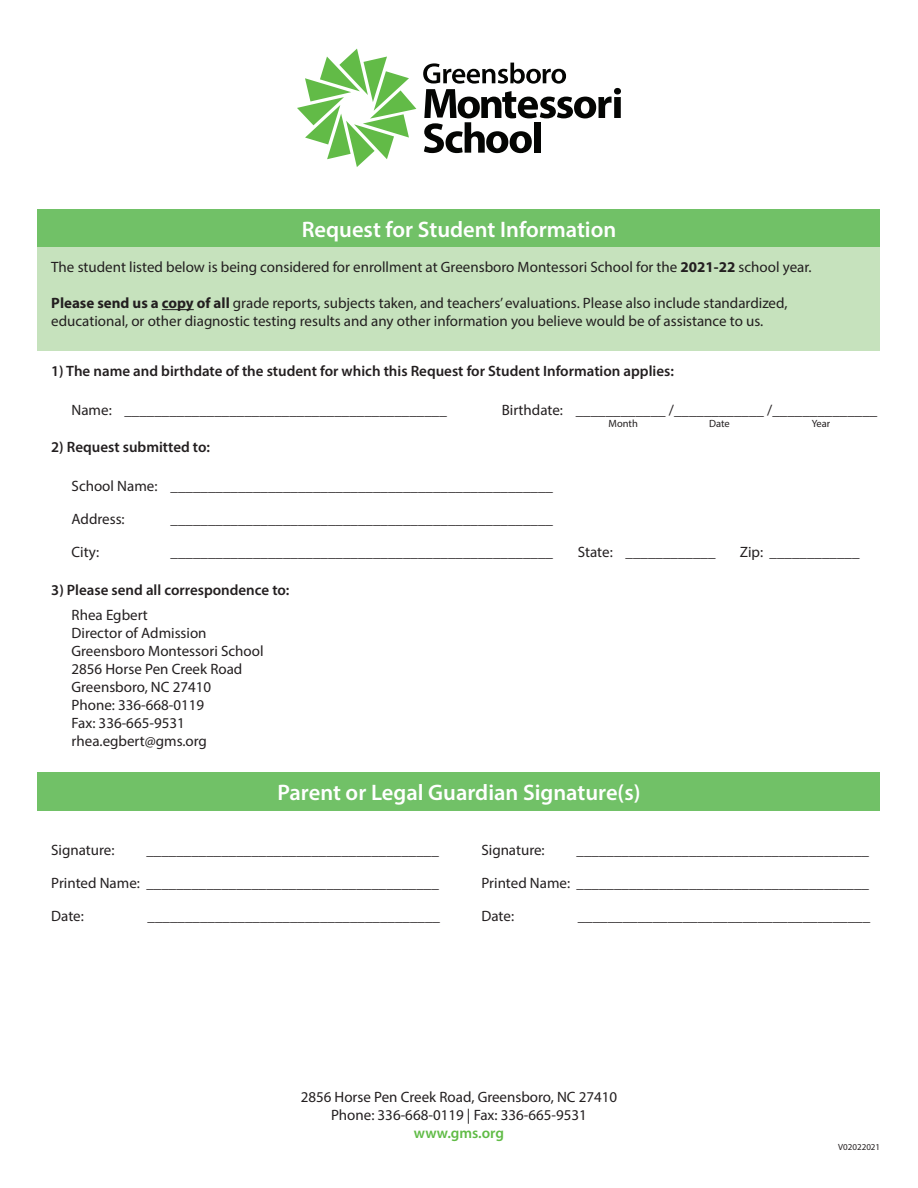
<style>
.page{position:relative;width:918px;height:1188px;background:#fff}
.page>*{position:absolute;margin:0;border:0;box-sizing:border-box;transform-origin:0 0}
.Green_Headings{font:600 22.5px "Myriad Pro";color:#fff}
._10_pt_spanned_headi{font:15px/18px "Myriad Pro";color:#231f20}
._10_pt_spanned_headi-2{font:600 15px "Myriad Pro";color:#231f20}
.t1{font:600 15px "Myriad Pro";color:#60bb46}
.t2{font:10.5px "Myriad Pro";color:#231f20}
.t3{font:9px "Myriad Pro";color:#231f20}
.s1{font-weight:700}
</style>
<div class="page">
<svg style="left:297px;top:49px;width:119px;height:118px"></svg>
<svg style="left:423px;top:63px;width:198px;height:90px"></svg>
<div style="left:534px;top:122px;width:7px;height:31px;background:#040503"></div>
<div style="left:38px;top:209px;width:842px;height:38px;background:#71c167"></div>
<div style="left:38px;top:247px;width:842px;height:105px;background:#c6e2bd"></div>
<hr style="left:162px;top:309px;width:32px;height:1px;background:#231f20">
<div style="left:38px;top:773px;width:842px;height:38px;background:#71c167"></div>
<p class="Green_Headings" style="left:302px;top:215px;width:316px">Request for Student Information</p>
<p class="_10_pt_spanned_headi" style="left:51px;top:258px;width:762px">The student listed below is being considered for enrollment at Greensboro Montessori School for the <span class="s1">2021-22</span> school year.</p>
<p class="_10_pt_spanned_headi" style="left:51px;top:294px;width:738px"><span class="s1">Please send us a copy of all</span> grade reports, subjects taken, and teachers’ evaluations. Please also include standardized, educational, or other diagnostic testing results and any other information you believe would be of assistance to us.</p>
<p class="_10_pt_spanned_headi-2" style="left:51px;top:362px;width:624px">1) The name and birthdate of the student for which this Request for Student Information applies:</p>
<p class="_10_pt_spanned_headi" style="left:72px;top:400px;width:377px">Name: ___________________________________________</p>
<p class="_10_pt_spanned_headi" style="left:502px;top:400px;width:377px">Birthdate: ____________ /____________ /______________</p>
<p class="t2" style="left:609px;top:417px;width:31px">Month</p>
<p class="t2" style="left:709px;top:417px;width:22px">Date</p>
<p class="t2" style="left:812px;top:417px;width:20px">Year</p>
<p class="_10_pt_spanned_headi-2" style="left:51px;top:438px;width:160px">2) Request submitted to:</p>
<p class="_10_pt_spanned_headi" style="left:72px;top:476px;width:483px">School Name: ___________________________________________________</p>
<p class="_10_pt_spanned_headi" style="left:72px;top:509px;width:55px">Address:</p>
<p class="_10_pt_spanned_headi" style="left:171px;top:509px;width:384px">___________________________________________________</p>
<p class="_10_pt_spanned_headi" style="left:72px;top:542px;width:29px">City:</p>
<p class="_10_pt_spanned_headi" style="left:171px;top:542px;width:384px">___________________________________________________</p>
<p class="_10_pt_spanned_headi" style="left:578px;top:542px;width:139px">State: ____________</p>
<p class="_10_pt_spanned_headi" style="left:740px;top:542px;width:121px">Zip: ____________</p>
<p class="_10_pt_spanned_headi-2" style="left:51px;top:580px;width:240px">3) Please send all correspondence to:</p>
<p class="_10_pt_spanned_headi" style="left:72px;top:605px;width:78px">Rhea Egbert</p>
<p class="_10_pt_spanned_headi" style="left:72px;top:623px;width:137px">Director of Admission</p>
<p class="_10_pt_spanned_headi" style="left:72px;top:641px;width:194px">Greensboro Montessori School</p>
<p class="_10_pt_spanned_headi" style="left:72px;top:659px;width:172px">2856 Horse Pen Creek Road</p>
<p class="_10_pt_spanned_headi" style="left:72px;top:677px;width:141px">Greensboro, NC 27410</p>
<p class="_10_pt_spanned_headi" style="left:72px;top:695px;width:134px">Phone: 336-668-0119</p>
<p class="_10_pt_spanned_headi" style="left:72px;top:713px;width:115px">Fax: 336-665-9531</p>
<p class="_10_pt_spanned_headi" style="left:72px;top:731px;width:137px">rhea.egbert@gms.org</p>
<p class="Green_Headings" style="left:277px;top:778px;width:365px">Parent or Legal Guardian Signature(s)</p>
<p class="_10_pt_spanned_headi" style="left:51px;top:841px;width:65px">Signature:</p>
<p class="_10_pt_spanned_headi" style="left:146px;top:841px;width:294px">_______________________________________</p>
<p class="_10_pt_spanned_headi" style="left:51px;top:874px;width:389px">Printed Name: _______________________________________</p>
<p class="_10_pt_spanned_headi" style="left:51px;top:907px;width:34px">Date:</p>
<p class="_10_pt_spanned_headi" style="left:148px;top:907px;width:294px">_______________________________________</p>
<p class="_10_pt_spanned_headi" style="left:481px;top:841px;width:65px">Signature:</p>
<p class="_10_pt_spanned_headi" style="left:577px;top:841px;width:294px">_______________________________________</p>
<p class="_10_pt_spanned_headi" style="left:481px;top:874px;width:389px">Printed Name: _______________________________________</p>
<p class="_10_pt_spanned_headi" style="left:481px;top:907px;width:34px">Date:</p>
<p class="_10_pt_spanned_headi" style="left:578px;top:907px;width:294px">_______________________________________</p>
<p class="_10_pt_spanned_headi" style="left:301px;top:1088px;width:318px">2856 Horse Pen Creek Road, Greensboro, NC 27410</p>
<p class="_10_pt_spanned_headi" style="left:331px;top:1106px;width:257px">Phone: 336-668-0119 | Fax: 336-665-9531</p>
<p class="t1" style="left:414px;top:1123px;width:92px">www.gms.org</p>
<p class="t3" style="left:838px;top:1141px;width:43px">V02022021</p>
</div>
